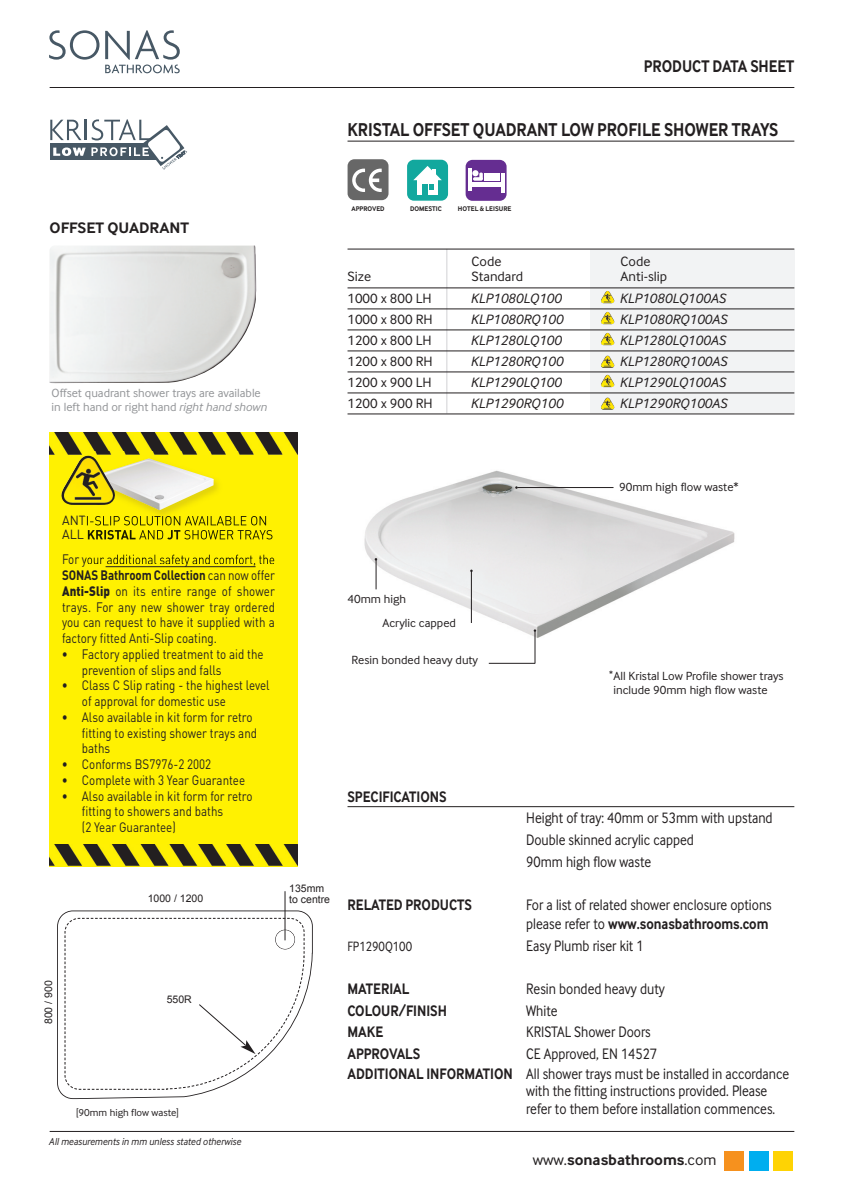
<style>
.page{position:relative;width:844px;height:1191px;background:#fff}
.page>*{position:absolute;margin:0;border:0;box-sizing:border-box;transform-origin:0 0}
.t1{font:700 19.25px "Inter Face Da Ma";color:#231f20;scale:.85 1}
.t2{font:700 17.5px "Inter Face Da Ma";color:#231f20;scale:.85 1}
.t3{font:15.75px/21.7px "Inter Face Da Ma";color:#231f20;scale:.85 1}
.t4{font:700 15.75px "Inter Face Da Ma";color:#231f20;scale:.85 1}
.t5{font:700 15.75px "Inter Face Da Ma";color:#231f20}
.t6{font:italic 14px "Inter Face Da Ma";color:#231f20}
.t7{font:14px "Inter Face Da Ma";color:#231f20}
.t8{font:14px "Inter Face Da Ma";color:#231f20;scale:.85 1}
.t9{font:13.65px/15.8px "DIN";color:#231f20;scale:.85 1}
.t10{font:12.25px/14px "Inter Face Da Ma";color:#231f20}
.t11{font:12.25px/14px "Inter Face Da Ma";color:#939598}
.t12{font:italic 10.5px "Inter Face Da Ma";color:#231f20;scale:.9 1}
.t13{font:10.5px/10.5px "Arial";color:#231f20}
.t14{font:10.5px "Inter Face Da Ma";color:#231f20}
.t15{font:500 10.5px "Gotham";color:#231f20}
.t16{font:700 7px "Inter Face Da Ma";color:#231f20;scale:.95 1}
.s1{font-style:italic}
.s2{font-weight:700}
.s3{font-weight:900}
.s4{font-weight:400}
</style>
<div class="page">
<hr style="left:446px;top:249px;width:1px;height:164px;background:#d1d2d4">
<hr style="left:50px;top:1131px;width:744px;height:1px;background:#231f20">
<hr style="left:50px;top:87px;width:744px;height:1px;background:#231f20">
<svg style="left:49px;top:30px;width:50px;height:30px"></svg>
<svg style="left:105px;top:30px;width:75px;height:43px"></svg>
<div style="left:773px;top:1151px;width:20px;height:20px;background:#fed304"></div>
<div style="left:748px;top:1151px;width:20px;height:20px;background:#00aeef"></div>
<div style="left:723px;top:1151px;width:20px;height:20px;background:#f6911e"></div>
<hr style="left:347px;top:141px;width:447px;height:1px;background:#231f20">
<div style="left:347px;top:159px;width:41px;height:41px;background:#676767;border-radius:7px"></div>
<svg style="left:352px;top:169px;width:29px;height:23px"></svg>
<div style="left:407px;top:160px;width:41px;height:40px;background:#12a89e;border-radius:7px"></div>
<svg style="left:417px;top:189px;width:21px;height:5px"></svg>
<div style="left:422px;top:184px;width:5px;height:10px;background:#12a89e"></div>
<svg style="left:413px;top:166px;width:28px;height:23px"></svg>
<div style="left:465px;top:160px;width:41px;height:40px;background:#652d91;border-radius:7px"></div>
<div style="left:484px;top:173px;width:15px;height:8px;background:#fff"></div>
<hr style="left:471px;top:182px;width:30px;height:4px;background:#fff">
<hr style="left:468px;top:168px;width:3px;height:23px;background:#fff">
<hr style="left:501px;top:173px;width:3px;height:19px;background:#fff">
<svg style="left:472px;top:170px;width:10px;height:11px"></svg>
<svg style="left:50px;top:119px;width:137px;height:51px"></svg>
<hr style="left:347px;top:806px;width:447px;height:1px;background:#231f20">
<img style="left:50px;top:245px;width:206px;height:138px">
<img style="left:364px;top:470px;width:371px;height:183px">
<hr style="left:471px;top:572px;width:1px;height:51px;background:#231f20">
<hr style="left:517px;top:487px;width:96px;height:1px;background:#231f20">
<hr style="left:488px;top:663px;width:47px;height:1px;background:#231f20">
<hr style="left:534px;top:631px;width:1px;height:32px;background:#231f20">
<hr style="left:375px;top:559px;width:1px;height:30px;background:#231f20">
<div style="left:50px;top:433px;width:248px;height:433px;background:#fff101"></div>
<img style="left:50px;top:433px;width:248px;height:22px">
<img style="left:50px;top:844px;width:248px;height:22px">
<img style="left:85px;top:451px;width:208px;height:112px">
<img style="left:85px;top:516px;width:146px;height:9px">
<img style="left:88px;top:530px;width:47px;height:9px">
<img style="left:139px;top:530px;width:24px;height:9px">
<svg style="left:167px;top:530px;width:13px;height:9px"></svg>
<img style="left:184px;top:530px;width:88px;height:9px">
<img style="left:85px;top:554px;width:55px;height:9px">
<img style="left:95px;top:458px;width:119px;height:52px">
<img style="left:61px;top:456px;width:54px;height:49px">
<hr style="left:106px;top:566px;width:149px;height:1px;background:#231f20">
<svg style="left:57px;top:910px;width:256px;height:189px"></svg>
<svg style="left:64px;top:917px;width:241px;height:173px"></svg>
<hr style="left:284px;top:891px;width:1px;height:49px;background:#231f20">
<div style="left:589px;top:250px;width:205px;height:163px;background:#f2f3f4"></div>
<hr style="left:347px;top:249px;width:447px;height:1px;background:#231f20">
<hr style="left:347px;top:287px;width:447px;height:1px;background:#231f20">
<hr style="left:347px;top:308px;width:447px;height:1px;background:#231f20">
<hr style="left:347px;top:329px;width:447px;height:1px;background:#231f20">
<hr style="left:347px;top:350px;width:447px;height:1px;background:#231f20">
<hr style="left:347px;top:371px;width:447px;height:1px;background:#231f20">
<hr style="left:347px;top:392px;width:447px;height:1px;background:#231f20">
<hr style="left:347px;top:413px;width:447px;height:1px;background:#231f20">
<img style="left:601px;top:291px;width:13px;height:12px">
<img style="left:601px;top:312px;width:13px;height:12px">
<img style="left:601px;top:333px;width:13px;height:12px">
<img style="left:601px;top:355px;width:13px;height:13px">
<img style="left:601px;top:375px;width:13px;height:12px">
<img style="left:601px;top:397px;width:13px;height:13px">
<p class="t5" style="left:50px;top:221px;width:141px">OFFSET QUADRANT</p>
<p class="t11" style="left:52px;top:387px;width:217px">Offset quadrant shower trays are available in left hand or right hand <span class="s1">right hand shown</span></p>
<p class="t2" style="left:643px;top:59px;width:178px">PRODUCT DATA SHEET</p>
<h1 class="t1" style="left:347px;top:122px;width:508px">KRISTAL OFFSET QUADRANT LOW PROFILE SHOWER TRAYS</h1>
<p class="t16" style="left:351px;top:206px;width:37px">APPROVED</p>
<p class="t16" style="left:410px;top:206px;width:35px">DOMESTIC</p>
<p class="t16" style="left:458px;top:206px;width:58px">HOTEL &amp; LEISURE</p>
<p class="t7" style="left:471px;top:256px;width:31px">Code</p>
<p class="t7" style="left:620px;top:256px;width:31px">Code</p>
<p class="t7" style="left:347px;top:272px;width:25px">Size</p>
<p class="t7" style="left:471px;top:272px;width:53px">Standard</p>
<p class="t7" style="left:620px;top:272px;width:48px">Anti-slip</p>
<p class="t7" style="left:347px;top:293px;width:86px">1000 x 800 LH</p>
<p class="t6" style="left:471px;top:293px;width:92px">KLP1080LQ100</p>
<p class="t6" style="left:620px;top:293px;width:107px">KLP1080LQ100AS</p>
<p class="t7" style="left:347px;top:314px;width:87px">1000 x 800 RH</p>
<p class="t6" style="left:471px;top:314px;width:94px">KLP1080RQ100</p>
<p class="t6" style="left:620px;top:314px;width:109px">KLP1080RQ100AS</p>
<p class="t7" style="left:347px;top:335px;width:86px">1200 x 800 LH</p>
<p class="t6" style="left:471px;top:335px;width:92px">KLP1280LQ100</p>
<p class="t6" style="left:620px;top:335px;width:107px">KLP1280LQ100AS</p>
<p class="t7" style="left:347px;top:356px;width:87px">1200 x 800 RH</p>
<p class="t6" style="left:471px;top:356px;width:94px">KLP1280RQ100</p>
<p class="t6" style="left:620px;top:356px;width:109px">KLP1280RQ100AS</p>
<p class="t7" style="left:347px;top:377px;width:86px">1200 x 900 LH</p>
<p class="t6" style="left:471px;top:377px;width:92px">KLP1290LQ100</p>
<p class="t6" style="left:620px;top:377px;width:107px">KLP1290LQ100AS</p>
<p class="t7" style="left:347px;top:398px;width:87px">1200 x 900 RH</p>
<p class="t6" style="left:471px;top:398px;width:94px">KLP1290RQ100</p>
<p class="t6" style="left:620px;top:398px;width:109px">KLP1290RQ100AS</p>
<p class="t10" style="left:619px;top:481px;width:121px">90mm high flow waste*</p>
<p class="t9" style="left:62px;top:567px;width:252px;text-align:justify"><span class="s2">SONAS Bathroom Collection</span> can now offer <span class="s3">Anti-Slip</span> on its entire range of shower trays. For any new shower tray ordered you can request to have it supplied with a factory fitted Anti-Slip coating.</p>
<p class="t9" style="left:82px;top:646px;width:215px;text-indent:-20px"><span class="s3">•</span> Factory applied treatment to aid the prevention of slips and falls</p>
<p class="t9" style="left:82px;top:678px;width:222px;text-indent:-20px"><span class="s3">•</span> Class C Slip rating - the highest level of approval for domestic use</p>
<p class="t9" style="left:82px;top:709px;width:207px;text-indent:-20px"><span class="s3">•</span> Also available in kit form for retro fitting to existing shower trays and baths</p>
<p class="t9" style="left:62px;top:756px;width:177px"><span class="s3">•</span> Conforms BS7976-2 2002</p>
<p class="t9" style="left:62px;top:772px;width:217px"><span class="s3">•</span> Complete with 3 Year Guarantee</p>
<p class="t9" style="left:82px;top:788px;width:202px;text-indent:-20px"><span class="s3">•</span> Also available in kit form for retro fitting to showers and baths<br>(2 Year Guarantee)</p>
<p class="t13" style="left:43px;top:1024px;width:45px;rotate:-90deg">800 / 900</p>
<p class="t13" style="left:148px;top:893px;width:57px">1000 / 1200</p>
<p class="t13" style="left:289px;top:883px;width:42px">135mm to centre</p>
<p class="t13" style="left:167px;top:993px;width:27px">550R</p>
<p class="t14" style="left:76px;top:1109px;width:104px">[90mm high flow waste]</p>
<p class="t12" style="left:50px;top:1137px;width:215px">All measurements in mm unless stated otherwise</p>
<p class="t10" style="left:347px;top:593px;width:60px">40mm high</p>
<p class="t10" style="left:382px;top:617px;width:75px">Acrylic capped</p>
<p class="t10" style="left:351px;top:654px;width:128px">Resin bonded heavy duty</p>
<p class="t4" style="left:347px;top:790px;width:118px">SPECIFICATIONS</p>
<p class="t15" style="left:608px;top:668px;width:6px">*</p>
<p class="t10" style="left:613px;top:670px;width:171px">All Kristal Low Profile shower trays include 90mm high flow waste</p>
<p class="t3" style="left:526px;top:808px;width:291px">Height of tray: 40mm or 53mm with upstand<br>Double skinned acrylic capped<br>90mm high flow waste</p>
<p class="t4" style="left:347px;top:898px;width:148px">RELATED PRODUCTS</p>
<p class="t3" style="left:526px;top:896px;width:290px;line-height:19.2px">For a list of related shower enclosure options please refer to <span class="s2">www.sonasbathrooms.com</span></p>
<p class="t8" style="left:347px;top:941px;width:77px">FP1290Q100</p>
<p class="t3" style="left:526px;top:936px;width:140px">Easy Plumb riser kit 1</p>
<p class="t4" style="left:347px;top:982px;width:74px">MATERIAL</p>
<p class="t3" style="left:526px;top:979px;width:164px">Resin bonded heavy duty</p>
<p class="t4" style="left:347px;top:1004px;width:118px">COLOUR/FINISH</p>
<p class="t3" style="left:526px;top:1001px;width:38px">White</p>
<p class="t4" style="left:347px;top:1025px;width:44px">MAKE</p>
<p class="t3" style="left:526px;top:1022px;width:148px">KRISTAL Shower Doors</p>
<p class="t4" style="left:347px;top:1047px;width:87px">APPROVALS</p>
<p class="t3" style="left:347px;top:1045px;width:521px;line-height:19.9px;text-indent:179px">CE Approved, EN 14527<br><span class="s2">ADDITIONAL INFORMATION</span> All shower trays must be installed in accordance</p>
<p class="t3" style="left:526px;top:1084px;width:294px;line-height:17.5px">with the fitting instructions provided. Please refer to them before installation commences.</p>
<p class="t5" style="left:532px;top:1153px;width:185px"><span class="s4">www.</span>sonasbathrooms<span class="s4">.com</span></p>
</div>
